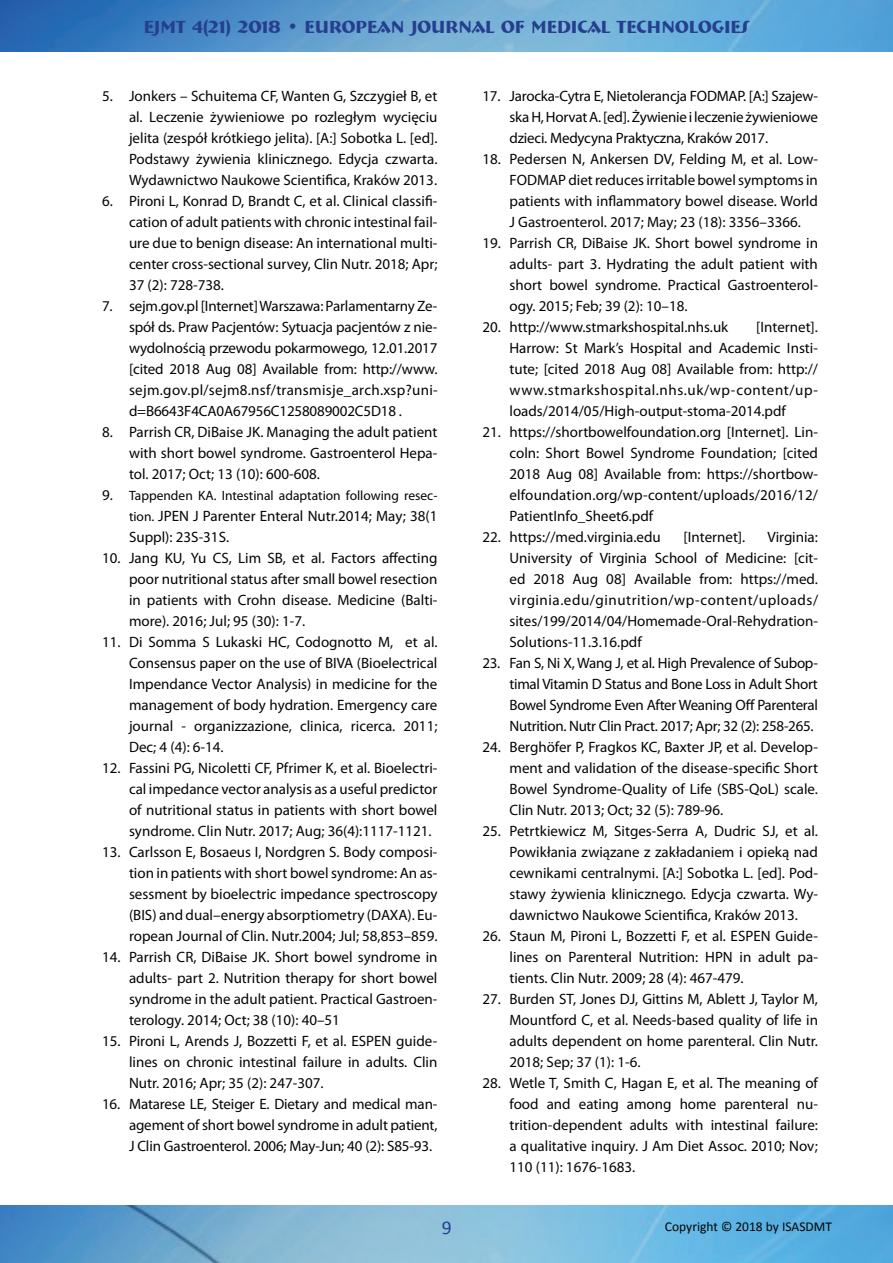
<style>
.page{position:relative;width:893px;height:1263px;background:#fff}
.page>*{position:absolute;margin:0;border:0;box-sizing:border-box;transform-origin:0 0}
.t1{font:19.5px "Calibri";color:#253f8e}
.t2{font:700 18px "Bremen BT";color:#253f8e}
.t3{font:15px/21px "Myriad Pro";color:#040503;text-align:justify}
.t4{font:13.5px "Myriad Pro";color:#040503}
.t5{font:13.5px "Calibri";color:#040503}
.s1{font-size:15px}
.s2{font-size:13.5px}
</style>
<div class="page">
<img style="left:0;top:0;width:893px;height:52px">
<img style="left:0;top:1205px;width:893px;height:58px">
<p class="t2" style="left:144px;top:15px;width:607px">EJMT 4(21) 2018 • EUROPEAN JOURNAL OF MEDICAL TECHNOLOGIES</p>
<p class="t3" style="left:129px;top:85px;width:310px;text-indent:-27px">5. Jonkers – Schuitema CF, Wanten G, Szczygieł B, et al. Leczenie żywieniowe po rozległym wycięciu jelita (zespół krótkiego jelita). [A:] Sobotka L. [ed].<br>Podstawy żywienia klinicznego. Edycja czwarta.<br>Wydawnictwo Naukowe Scientifica, Kraków 2013.</p>
<p class="t3" style="left:129px;top:190px;width:310px;text-indent:-27px">6. Pironi L, Konrad D, Brandt C, et al. Clinical classifi&shy;cation of adult patients with chronic intestinal fail&shy;ure due to benign disease: An international multi&shy;center cross-sectional survey, Clin Nutr. 2018; Apr; 37 (2): 728-738.</p>
<p class="t3" style="left:129px;top:295px;width:310px;text-indent:-27px">7. sejm.gov.pl [Internet] Warszawa: Parlamentarny Ze&shy;spół ds. Praw Pacjentów: Sytuacja pacjentów z nie&shy;wydolnością przewodu pokarmowego, 12.01.2017 [cited 2018 Aug 08] Available from: http://www. sejm.gov.pl/sejm8.nsf/transmisje_arch.xsp?uni&shy;d=B6643F4CA0A67956C1258089002C5D18 .</p>
<p class="t3" style="left:129px;top:421px;width:310px;text-indent:-27px">8. Parrish CR, DiBaise JK. Managing the adult patient with short bowel syndrome. Gastroenterol Hepa&shy;tol. 2017; Oct; 13 (10): 600-608.</p>
<p class="t4" style="left:102px;top:487px;width:337px"><span class="s1">9.</span> Tappenden KA. Intestinal adaptation following resec-</p>
<p class="t3" style="left:129px;top:505px;width:310px"><span class="s2">tion.</span> JPEN J Parenter Enteral Nutr.2014; May; 38(1<br>Suppl): 23S-31S.</p>
<p class="t3" style="left:129px;top:547px;width:310px;text-indent:-27px">10. Jang KU, Yu CS, Lim SB, et al. Factors affecting poor nutritional status after small bowel resection in patients with Crohn disease. Medicine (Balti&shy;more). 2016; Jul; 95 (30): 1-7.</p>
<p class="t3" style="left:129px;top:631px;width:310px;text-indent:-27px">11. Di Somma S Lukaski HC, Codognotto M, et al.<br>Consensus paper on the use of BIVA (Bioelectrical Impendance Vector Analysis) in medicine for the management of body hydration. Emergency care journal - organizzazione, clinica, ricerca. 2011; Dec; 4 (4): 6-14.</p>
<p class="t3" style="left:129px;top:757px;width:310px;text-indent:-27px">12. Fassini PG, Nicoletti CF, Pfrimer K, et al. Bioelectri&shy;cal impedance vector analysis as a useful predictor of nutritional status in patients with short bowel syndrome. Clin Nutr. 2017; Aug; 36(4):1117-1121.</p>
<p class="t3" style="left:129px;top:841px;width:310px;text-indent:-27px">13. Carlsson E, Bosaeus I, Nordgren S. Body composi&shy;tion in patients with short bowel syndrome: An as&shy;sessment by bioelectric impedance spectroscopy (BIS) and dual–energy absorptiometry (DAXA). Eu&shy;ropean Journal of Clin. Nutr.2004; Jul; 58,853–859.</p>
<p class="t3" style="left:129px;top:946px;width:310px;text-indent:-27px">14. Parrish CR, DiBaise JK. Short bowel syndrome in adults- part 2. Nutrition therapy for short bowel syndrome in the adult patient. Practical Gastroen&shy;terology. 2014; Oct; 38 (10): 40–51</p>
<p class="t3" style="left:129px;top:1030px;width:310px;text-indent:-27px">15. Pironi L, Arends J, Bozzetti F, et al. ESPEN guide&shy;lines on chronic intestinal failure in adults. Clin Nutr. 2016; Apr; 35 (2): 247-307.</p>
<p class="t3" style="left:129px;top:1093px;width:310px;text-indent:-27px">16. Matarese LE, Steiger E. Dietary and medical man&shy;agement of short bowel syndrome in adult patient, J Clin Gastroenterol. 2006; May-Jun; 40 (2): S85-93.</p>
<p class="t3" style="left:509px;top:85px;width:310px;text-indent:-27px">17. Jarocka-Cytra E, Nietolerancja FODMAP. [A:] Szajew&shy;ska H, Horvat A. [ed]. Żywienie i leczenie żywieniowe dzieci. Medycyna Praktyczna, Kraków 2017.</p>
<p class="t3" style="left:509px;top:148px;width:310px;text-indent:-27px">18. Pedersen N, Ankersen DV, Felding M, et al. Low-FODMAP diet reduces irritable bowel symptoms in patients with inflammatory bowel disease. World J Gastroenterol. 2017; May; 23 (18): 3356–3366.</p>
<p class="t3" style="left:509px;top:232px;width:310px;text-indent:-27px">19. Parrish CR, DiBaise JK. Short bowel syndrome in adults- part 3. Hydrating the adult patient with short bowel syndrome. Practical Gastroenterol&shy;ogy. 2015; Feb; 39 (2): 10–18.</p>
<p class="t3" style="left:482px;top:316px;width:247px">20. http://www.stmarkshospital.nhs.uk</p>
<p class="t3" style="left:509px;top:316px;width:310px;text-indent:247px">[Internet].<br>Harrow: St Mark’s Hospital and Academic Insti&shy;tute; [cited 2018 Aug 08] Available from: http:// www.stmarkshospital.nhs.uk/wp-content/up&shy;loads/2014/05/High-output-stoma-2014.pdf</p>
<p class="t3" style="left:509px;top:421px;width:310px;text-indent:-27px">21. https://shortbowelfoundation.org [Internet]. Lin&shy;coln: Short Bowel Syndrome Foundation; [cited 2018 Aug 08] Available from: https://shortbow&shy;elfoundation.org/wp-content/uploads/2016/12/ PatientInfo_Sheet6.pdf</p>
<p class="t3" style="left:482px;top:526px;width:180px">22. https://med.virginia.edu</p>
<p class="t3" style="left:683px;top:526px;width:63px">[Internet].</p>
<p class="t3" style="left:509px;top:526px;width:310px;text-indent:258px">Virginia:<br>University of Virginia School of Medicine: [cit&shy;ed 2018 Aug 08] Available from: https://med. virginia.edu/ginutrition/wp-content/uploads/ sites/199/2014/04/Homemade-Oral-Rehydration-Solutions-11.3.16.pdf</p>
<p class="t3" style="left:509px;top:652px;width:310px;text-indent:-27px">23. Fan S, Ni X, Wang J, et al. High Prevalence of Subop&shy;timal Vitamin D Status and Bone Loss in Adult Short Bowel Syndrome Even After Weaning Off Parenteral Nutrition. Nutr Clin Pract. 2017; Apr; 32 (2): 258-265.</p>
<p class="t3" style="left:509px;top:736px;width:310px;text-indent:-27px">24. Berghöfer P, Fragkos KC, Baxter JP, et al. Develop&shy;ment and validation of the disease-specific Short Bowel Syndrome-Quality of Life (SBS-QoL) scale.<br>Clin Nutr. 2013; Oct; 32 (5): 789-96.</p>
<p class="t3" style="left:509px;top:820px;width:310px;text-indent:-27px">25. Petrtkiewicz M, Sitges-Serra A, Dudric SJ, et al.<br>Powikłania związane z zakładaniem i opieką nad cewnikami centralnymi. [A:] Sobotka L. [ed]. Pod&shy;stawy żywienia klinicznego. Edycja czwarta. Wy&shy;dawnictwo Naukowe Scientifica, Kraków 2013.</p>
<p class="t3" style="left:509px;top:925px;width:310px;text-indent:-27px">26. Staun M, Pironi L, Bozzetti F, et al. ESPEN Guide&shy;lines on Parenteral Nutrition: HPN in adult pa&shy;tients. Clin Nutr. 2009; 28 (4): 467-479.</p>
<p class="t3" style="left:509px;top:988px;width:310px;text-indent:-27px">27. Burden ST, Jones DJ, Gittins M, Ablett J, Taylor M, Mountford C, et al. Needs-based quality of life in adults dependent on home parenteral. Clin Nutr.<br>2018; Sep; 37 (1): 1-6.</p>
<p class="t3" style="left:509px;top:1072px;width:310px;text-indent:-27px">28. Wetle T, Smith C, Hagan E, et al. The meaning of food and eating among home parenteral nu&shy;trition-dependent adults with intestinal failure: a qualitative inquiry. J Am Diet Assoc. 2010; Nov; 110 (11): 1676-1683.</p>
<h1 class="t1" style="left:442px;top:1215px;width:11px">9</h1>
<p class="t5" style="left:665px;top:1218px;width:169px">Copyright © 2018 by ISASDMT</p>
</div>
